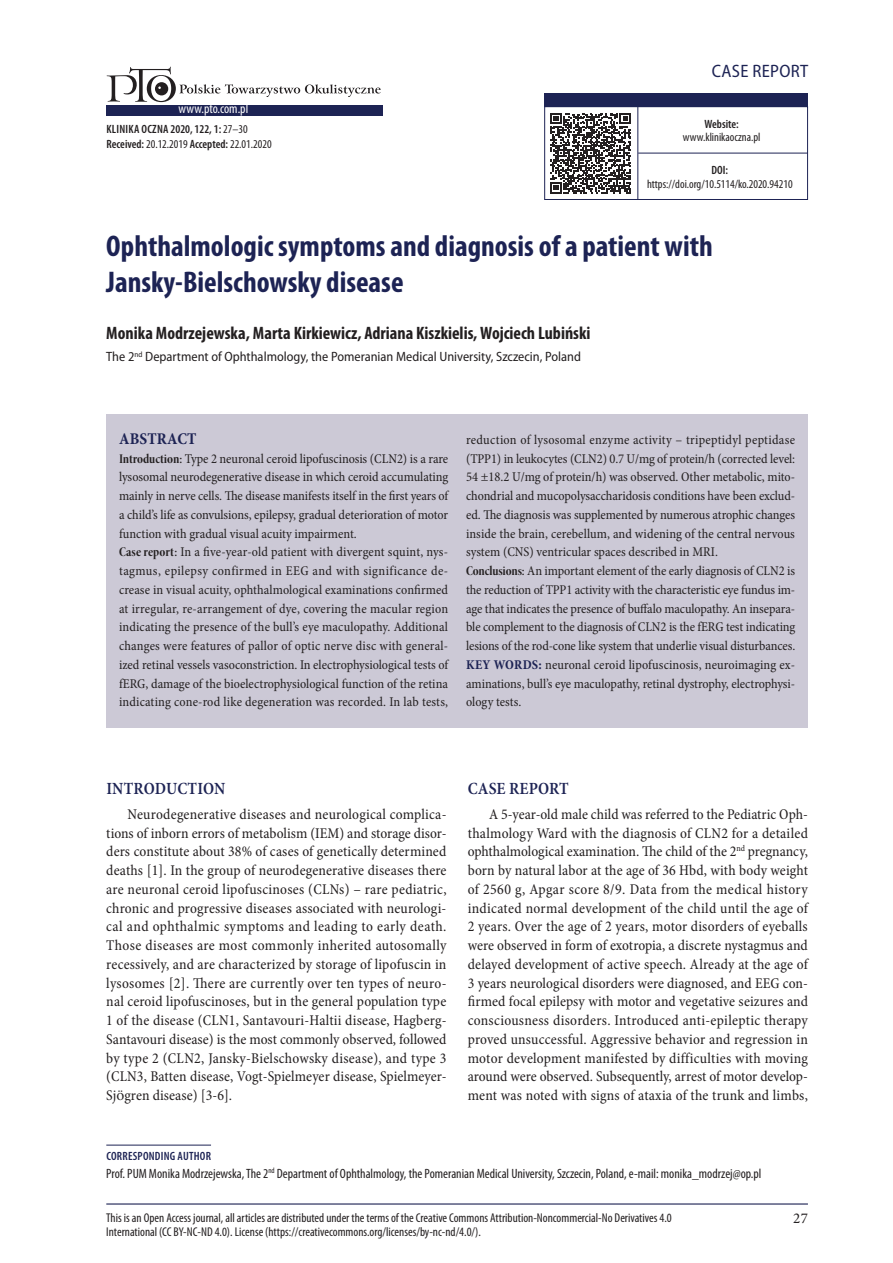
<style>
.page{position:relative;width:893px;height:1263px;background:#fff}
.page>*{position:absolute;margin:0;border:0;box-sizing:border-box;transform-origin:0 0}
.t1{font:700 condensed 30px/36px "Myriad Pro";color:#1d2354}
.t2{font:700 condensed 18px "Myriad Pro";color:#231f20}
.t3{font:semi-condensed 18px "Myriad Pro";letter-spacing:.02em;color:#1d2354}
.t4{font:600 condensed 17.25px "Minion Pro";letter-spacing:.01em;color:#1d2354}
.t5{font:700 condensed 16.5px "Minion Pro";letter-spacing:.01em;color:#1d2354}
.t6{font:condensed 15px/18.8px "Minion Pro";letter-spacing:.005em;color:#231f20;text-align:justify}
.t7{font:15px "Minion Pro";color:#231f20}
.t8{font:condensed 13.5px/18.8px "Minion Pro";letter-spacing:-.005em;color:#231f20}
.t9{font:condensed 13.5px "Myriad Pro";color:#231f20}
.t10{font:semi-condensed 13.5px "Myriad Pro";color:#231f20}
.t11{font:condensed 13.5px "Myriad Pro";color:#fff}
.t12{font:condensed 12.75px/14.2px "Myriad Pro";color:#231f20}
.t13{font:600 condensed 12px/14.4px "Myriad Pro";letter-spacing:.02em;color:#231f20}
.t14{font:condensed 12px "Myriad Pro";color:#231f20}
.t15{font:600 condensed 12px "Myriad Pro";letter-spacing:.02em;color:#1d2354}
.t16{font:600 condensed 12px "Myriad Pro";color:#231f20}
.s1{font-weight:400}
.s2{font-family:"Minion Pro Bold Cn Disp";font-stretch:normal}
.s3{font-weight:700;color:#1d2354}
</style>
<div class="page">
<hr style="left:106px;top:1203px;width:702px;height:1px;background:#1d2354">
<svg style="left:106px;top:66px;width:275px;height:36px"></svg>
<div style="left:106px;top:105px;width:277px;height:11px;background:#1d2354"></div>
<hr style="left:106px;top:1145px;width:105px;height:1px;background:#1d2354">
<div style="left:106px;top:415px;width:702px;height:313px;background:#ccc9d6"></div>
<div style="left:544px;top:106px;width:264px;height:94px;border:1px solid #1d2354"></div>
<svg style="left:550px;top:113px;width:81px;height:80px"></svg>
<div style="left:544px;top:94px;width:264px;height:13px;background:#1d2354"></div>
<hr style="left:637px;top:107px;width:1px;height:92px;background:#1d2354">
<hr style="left:638px;top:153px;width:170px;height:1px;background:#1d2354">
<p class="t11" style="left:179px;top:101px;width:71px">www.pto.com.pl</p>
<p class="t13" style="left:106px;top:122px;width:167px">KLINIKA OCZNA 2020, 122, 1: <span class="s1">27–30<br></span>Received: <span class="s1">20.12.2019</span> Accepted: <span class="s1">22.01.2020</span></p>
<p class="t3" style="left:712px;top:62px;width:98px">CASE REPORT</p>
<p class="t16" style="left:704px;top:116px;width:36px">Website:</p>
<p class="t16" style="left:712px;top:162px;width:18px">DOI:</p>
<p class="t14" style="left:647px;top:177px;width:147px">https://doi.org/10.5114/ko.2020.94210</p>
<p class="t14" style="left:683px;top:130px;width:79px">www.klinikaoczna.pl</p>
<h1 class="t1" style="left:106px;top:228px;width:608px">Ophthalmologic symptoms and diagnosis of a patient with<br>Jansky-Bielschowsky disease</h1>
<p class="t2" style="left:106px;top:322px;width:486px">Monika Modrzejewska, Marta Kirkiewicz, Adriana Kiszkielis, Wojciech Lubiński</p>
<p class="t10" style="left:106px;top:349px;width:476px">The 2<sup>nd</sup> Department of Ophthalmology, the Pomeranian Medical University, Szczecin, Poland</p>
<p class="t5" style="left:119px;top:427px;width:79px">ABSTRACT</p>
<p class="t8" style="left:119px;top:449px;width:331px"><span class="s2">Introduction:</span> Type 2 neuronal ceroid lipofuscinosis (CLN2) is a rare lysosomal neurodegenerative disease in which ceroid accumulating mainly in nerve cells. The disease manifests itself in the first years of a child’s life as convulsions, epilepsy, gradual deterioration of motor function with gradual visual acuity impairment.<br><span class="s2">Case report:</span> In a five-year-old patient with divergent squint, nys&shy;tagmus, epilepsy confirmed in EEG and with significance de&shy;crease in visual acuity, ophthalmological examinations confirmed at irregular, re-arrangement of dye, covering the macular region indicating the presence of the bull’s eye maculopathy. Additional changes were features of pallor of optic nerve disc with general&shy;ized retinal vessels vasoconstriction. In electrophysiological tests of fERG, damage of the bioelectrophysiological function of the retina indicating cone-rod like degeneration was recorded. In lab tests,</p>
<p class="t8" style="left:466px;top:430px;width:331px">reduction of lysosomal enzyme activity – tripeptidyl peptidase (TPP1) in leukocytes (CLN2) 0.7 U/mg of protein/h (corrected level:<br>54 ±18.2 U/mg of protein/h) was observed. Other metabolic, mito&shy;chondrial and mucopolysaccharidosis conditions have been exclud&shy;ed. The diagnosis was supplemented by numerous atrophic changes inside the brain, cerebellum, and widening of the central nervous system (CNS) ventricular spaces described in MRI.<br><span class="s2">Conclusions:</span> An important element of the early diagnosis of CLN2 is the reduction of TPP1 activity with the characteristic eye fundus im&shy;age that indicates the presence of buffalo maculopathy. An insepara&shy;ble complement to the diagnosis of CLN2 is the fERG test indicating lesions of the rod-cone like system that underlie visual disturbances.<br><span class="s3">KEY WORDS:</span> neuronal ceroid lipofuscinosis, neuroimaging ex&shy;aminations, bull’s eye maculopathy, retinal dystrophy, electrophysi&shy;ology tests.</p>
<p class="t4" style="left:106px;top:777px;width:121px">INTRODUCTION</p>
<p class="t6" style="left:106px;top:805px;width:342px;text-indent:21px">Neurodegenerative diseases and neurological complica&shy;tions of inborn errors of metabolism (IEM) and storage disor&shy;ders constitute about 38% of cases of genetically determined deaths [1]. In the group of neurodegenerative diseases there are neuronal ceroid lipofuscinoses (CLNs) – rare pediatric, chronic and progressive diseases associated with neurologi&shy;cal and ophthalmic symptoms and leading to early death.<br>Those diseases are most commonly inherited autosomally recessively, and are characterized by storage of lipofuscin in lysosomes [2]. There are currently over ten types of neuro&shy;nal ceroid lipofuscinoses, but in the general population type 1 of the disease (CLN1, Santavouri-Haltii disease, Hagberg-Santavouri disease) is the most commonly observed, followed by type 2 (CLN2, Jansky-Bielschowsky disease), and type 3 (CLN3, Batten disease, Vogt-Spielmeyer disease, Spielmeyer-SjÖgren disease) [3-6].</p>
<p class="t4" style="left:468px;top:777px;width:103px">CASE REPORT</p>
<p class="t6" style="left:468px;top:805px;width:342px;text-indent:21px">A 5-year-old male child was referred to the Pediatric Oph&shy;thalmology Ward with the diagnosis of CLN2 for a detailed ophthalmological examination. The child of the 2<sup>nd</sup> pregnancy, born by natural labor at the age of 36 Hbd, with body weight of 2560 g, Apgar score 8/9. Data from the medical history indicated normal development of the child until the age of 2 years. Over the age of 2 years, motor disorders of eyeballs were observed in form of exotropia, a discrete nystagmus and delayed development of active speech. Already at the age of 3 years neurological disorders were diagnosed, and EEG con&shy;firmed focal epilepsy with motor and vegetative seizures and consciousness disorders. Introduced anti-epileptic therapy proved unsuccessful. Aggressive behavior and regression in motor development manifested by difficulties with moving around were observed. Subsequently, arrest of motor develop&shy;ment was noted with signs of ataxia of the trunk and limbs,</p>
<p class="t15" style="left:106px;top:1149px;width:106px">CORRESPONDING AUTHOR</p>
<p class="t9" style="left:106px;top:1165px;width:657px">Prof. PUM Monika Modrzejewska, The 2<sup>nd</sup> Department of Ophthalmology, the Pomeranian Medical University, Szczecin, Poland, e-mail: monika_modrzej@op.pl</p>
<p class="t12" style="left:106px;top:1210px;width:567px">This is an Open Access journal, all articles are distributed under the terms of the Creative Commons Attribution-Noncommercial-No Derivatives 4.0<br>International (CC BY-NC-ND 4.0). License (https://creativecommons.org/licenses/by-nc-nd/4.0/).</p>
<p class="t7" style="left:793px;top:1208px;width:16px">27</p>
</div>
